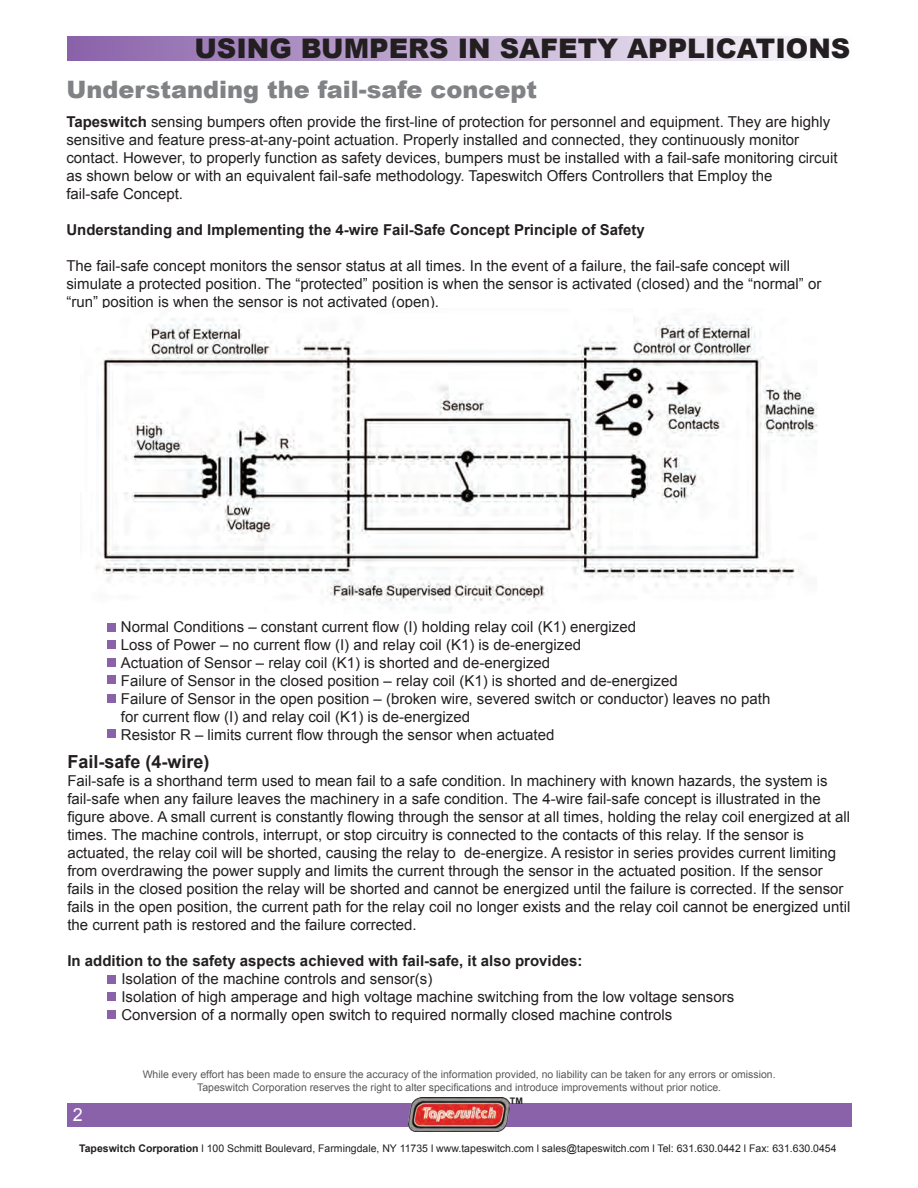
<style>
.page{position:relative;width:918px;height:1188px;background:#fff}
.page>*{position:absolute;margin:0;border:0;box-sizing:border-box;transform-origin:0 0}
.t1{font:900 27px "Arial";color:#231f20}
.t2{font:900 24px "Arial";color:#808285}
.t3{font:700 18px "Arial";color:#231f20}
.t4{font:18px "Arial";color:#fff}
.t5{font:15px/18px "Arial";color:#231f20}
.t6{font:700 15px "Arial";color:#231f20}
.t7{font:10.5px/12.6px "Arial";color:#57585a;text-align:center}
.t8{font:10.5px "Arial";color:#231f20}
.t9{font:700 9px "Arial";color:#231f20}
.s1{font-weight:700}
</style>
<div class="page">
<div style="left:67px;top:36px;width:785px;height:25px;background:linear-gradient(to right,#8961aa,#fefdfe)"></div>
<div style="left:67px;top:1103px;width:785px;height:23px;background:#8a62aa"></div>
<img style="left:408px;top:1097px;width:102px;height:35px">
<img style="left:95px;top:318px;width:723px;height:293px">
<div style="left:107px;top:729px;width:9px;height:9px;background:#8a62aa"></div>
<div style="left:107px;top:694px;width:9px;height:9px;background:#8a62aa"></div>
<div style="left:107px;top:675px;width:9px;height:9px;background:#8a62aa"></div>
<div style="left:107px;top:658px;width:9px;height:9px;background:#8a62aa"></div>
<div style="left:107px;top:640px;width:9px;height:9px;background:#8a62aa"></div>
<div style="left:107px;top:623px;width:9px;height:9px;background:#8a62aa"></div>
<div style="left:107px;top:975px;width:9px;height:9px;background:#8a62aa"></div>
<div style="left:107px;top:992px;width:9px;height:9px;background:#8a62aa"></div>
<div style="left:107px;top:1010px;width:9px;height:9px;background:#8a62aa"></div>
<h1 class="t1" style="left:194px;top:28px;width:657px">USING BUMPERS IN SAFETY APPLICATIONS</h1>
<h2 class="t2" style="left:66px;top:72px;width:472px">Understanding the fail-safe concept</h2>
<p class="t5" style="left:66px;top:113px;width:773px"><span class="s1">Tapeswitch</span> sensing bumpers often provide the first-line of protection for personnel and equipment. They are highly sensitive and feature press-at-any-point actuation. Properly installed and connected, they continuously monitor contact. However, to properly function as safety devices, bumpers must be installed with a fail-safe monitoring circuit as shown below or with an equivalent fail-safe methodology. Tapeswitch Offers Controllers that Employ the<br>fail-safe Concept.</p>
<p class="t6" style="left:66px;top:220px;width:580px">Understanding and Implementing the 4-wire Fail-Safe Concept Principle of Safety</p>
<p class="t5" style="left:66px;top:257px;width:757px">The fail-safe concept monitors the sensor status at all times. In the event of a failure, the fail-safe concept will simulate a protected position. The “protected” position is when the sensor is activated (closed) and the “normal” or “run” position is when the sensor is not activated (open).</p>
<p class="t5" style="left:121px;top:618px;width:651px">Normal Conditions – constant current flow (I) holding relay coil (K1) energized<br>Loss of Power – no current flow (I) and relay coil (K1) is de-energized<br>Actuation of Sensor – relay coil (K1) is shorted and de-energized<br>Failure of Sensor in the closed position – relay coil (K1) is shorted and de-energized<br>Failure of Sensor in the open position – (broken wire, severed switch or conductor) leaves no path for current flow (I) and relay coil (K1) is de-energized<br>Resistor R – limits current flow through the sensor when actuated</p>
<p class="t3" style="left:67px;top:749px;width:144px">Fail-safe (4-wire)</p>
<p class="t5" style="left:67px;top:772px;width:784px">Fail-safe is a shorthand term used to mean fail to a safe condition. In machinery with known hazards, the system is fail-safe when any failure leaves the machinery in a safe condition. The 4-wire fail-safe concept is illustrated in the figure above. A small current is constantly flowing through the sensor at all times, holding the relay coil energized at all times. The machine controls, interrupt, or stop circuitry is connected to the contacts of this relay. If the sensor is actuated, the relay coil will be shorted, causing the relay to de-energize. A resistor in series provides current limiting from overdrawing the power supply and limits the current through the sensor in the actuated position. If the sensor fails in the closed position the relay will be shorted and cannot be energized until the failure is corrected. If the sensor fails in the open position, the current path for the relay coil no longer exists and the relay coil cannot be energized until the current path is restored and the failure corrected.</p>
<p class="t6" style="left:67px;top:951px;width:517px">In addition to the safety aspects achieved with fail-safe, it also provides:</p>
<p class="t5" style="left:121px;top:970px;width:614px">Isolation of the machine controls and sensor(s)<br>Isolation of high amperage and high voltage machine switching from the low voltage sensors<br>Conversion of a normally open switch to required normally closed machine controls</p>
<p class="t4" style="left:73px;top:1103px;width:12px">2</p>
<p class="t7" style="left:143px;top:1069px;width:635px">While every effort has been made to ensure the accuracy of the information provided, no liability can be taken for any errors or omission.<br>Tapeswitch Corporation reserves the right to alter specifications and introduce improvements without prior notice.</p>
<p class="t9" style="left:510px;top:1095px;width:14px">TM</p>
<p class="t8" style="left:79px;top:1141px;width:759px"><span class="s1">Tapeswitch Corporation</span> l 100 Schmitt Boulevard, Farmingdale, NY 11735 l www.tapeswitch.com l sales@tapeswitch.com l Tel: 631.630.0442 l Fax: 631.630.0454</p>
</div>
